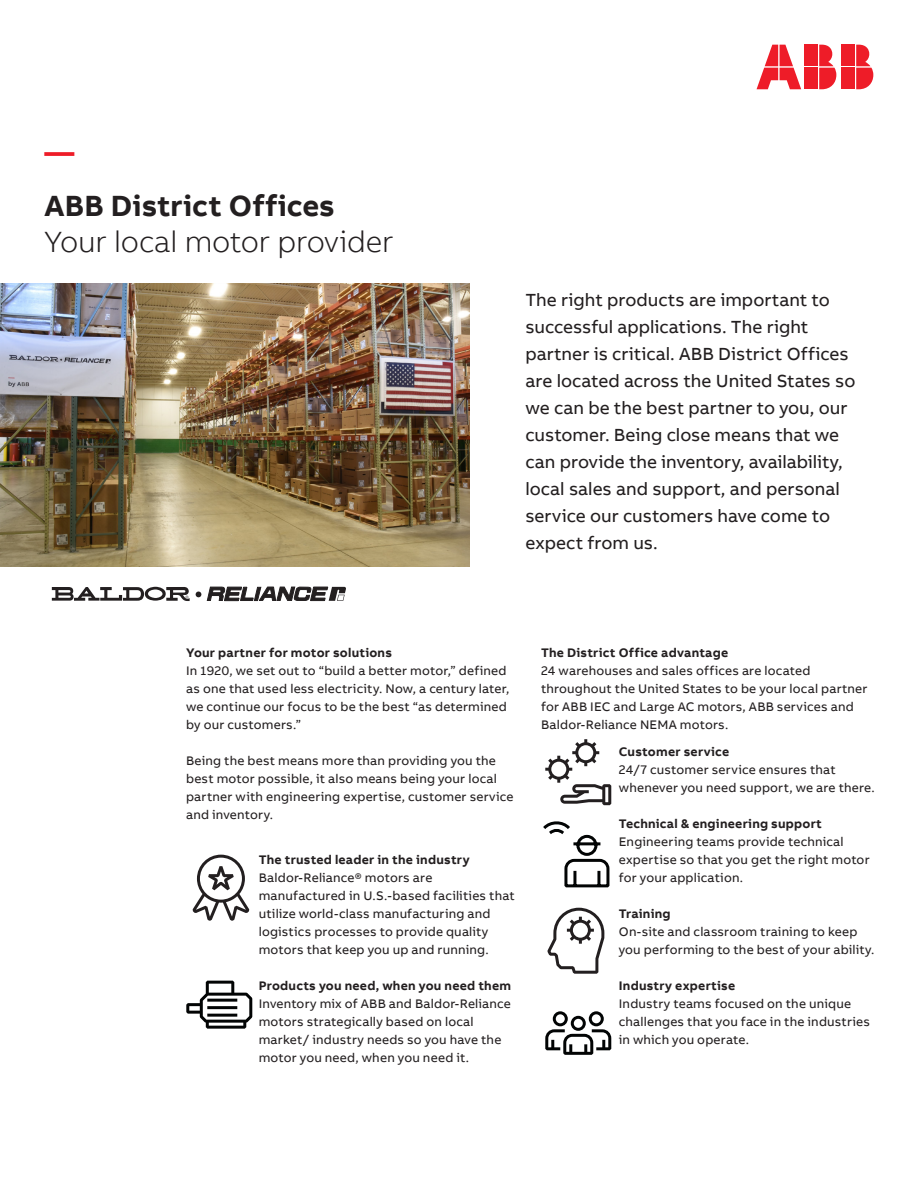
<style>
.page{position:relative;width:918px;height:1188px;background:#fff}
.page>*{position:absolute;margin:0;border:0;box-sizing:border-box;transform-origin:0 0}
.Headline_M_20pt_24pt{font:300 30px "AB Bvoice";letter-spacing:-.005em;color:#231f20}
.Headline_M_20pt_24pt-2{font:700 30px "AB Bvoice";letter-spacing:.005em;color:#231f20}
.Headline_M_20pt_24pt-3{font:700 30px "AB Bvoice";color:#ee1c28}
.Lead_13pt_18pt{font:18px/27px "AB Bvoice";color:#231f20}
.Copytext_8_5pt_12pt{font:12.75px/18px "AB Bvoice";letter-spacing:.015em;color:#231f20}
.Paragraph_Title_8_5p{font:12.75px/18px "AB Bvoice";letter-spacing:.015em;color:#231f20}
.Paragraph_Title_8_5p-2{font:700 12.75px "AB Bvoice";letter-spacing:.02em;color:#231f20}
.Copytext_8_5pt_12pt-2{font:700 12.75px "AB Bvoice";letter-spacing:.02em;color:#231f20}
</style>
<div class="page">
<svg style="left:186px;top:981px;width:66px;height:48px"></svg>
<div style="left:842px;top:45px;width:13px;height:21px;background:#ee1c28"></div>
<div style="left:842px;top:68px;width:13px;height:21px;background:#ee1c28"></div>
<svg style="left:856px;top:45px;width:17px;height:44px"></svg>
<svg style="left:757px;top:45px;width:44px;height:44px"></svg>
<div style="left:805px;top:45px;width:13px;height:21px;background:#ee1c28"></div>
<div style="left:805px;top:68px;width:13px;height:21px;background:#ee1c28"></div>
<svg style="left:819px;top:45px;width:17px;height:44px"></svg>
<svg style="left:52px;top:587px;width:138px;height:14px"></svg>
<svg style="left:196px;top:592px;width:5px;height:5px"></svg>
<svg style="left:207px;top:587px;width:139px;height:14px"></svg>
<img style="left:0;top:283px;width:470px;height:284px">
<svg style="left:543px;top:821px;width:67px;height:67px"></svg>
<svg style="left:545px;top:1011px;width:66px;height:44px"></svg>
<svg style="left:548px;top:908px;width:56px;height:66px"></svg>
<svg style="left:545px;top:739px;width:66px;height:66px"></svg>
<svg style="left:193px;top:855px;width:56px;height:66px"></svg>
<p class="Headline_M_20pt_24pt-3" style="left:45px;top:132px;width:31px">—</p>
<p class="Headline_M_20pt_24pt-2" style="left:45px;top:186px;width:292px">ABB District Offices</p>
<p class="Headline_M_20pt_24pt" style="left:45px;top:224px;width:351px">Your local motor provider</p>
<p class="Lead_13pt_18pt" style="left:525px;top:286px;width:331px">The right products are important to successful applications. The right partner is critical. ABB District Offices are located across the United States so we can be the best partner to you, our customer. Being close means that we can provide the inventory, availability, local sales and support, and personal service our customers have come to expect from us.</p>
<p class="Paragraph_Title_8_5p-2" style="left:186px;top:644px;width:207px">Your partner for motor solutions</p>
<p class="Paragraph_Title_8_5p" style="left:186px;top:661px;width:325px">In 1920, we set out to “build a better motor,” defined as one that used less electricity. Now, a century later, we continue our focus to be the best “as determined by our customers.”</p>
<p class="Paragraph_Title_8_5p" style="left:186px;top:751px;width:329px">Being the best means more than providing you the best motor possible, it also means being your local partner with engineering expertise, customer service and inventory.</p>
<p class="Paragraph_Title_8_5p-2" style="left:259px;top:851px;width:212px">The trusted leader in the industry</p>
<p class="Copytext_8_5pt_12pt" style="left:259px;top:868px;width:258px">Baldor-Reliance® motors are manufactured in U.S.-based facilities that utilize world-class manufacturing and logistics processes to provide quality motors that keep you up and running.</p>
<p class="Copytext_8_5pt_12pt-2" style="left:259px;top:977px;width:254px">Products you need, when you need them</p>
<p class="Paragraph_Title_8_5p" style="left:259px;top:994px;width:254px">Inventory mix of ABB and Baldor-Reliance motors strategically based on local</p>
<p class="Paragraph_Title_8_5p" style="left:259px;top:1030px;width:244px">market/ industry needs so you have the motor you need, when you need it.</p>
<p class="Paragraph_Title_8_5p-2" style="left:541px;top:644px;width:189px">The District Office advantage</p>
<p class="Copytext_8_5pt_12pt" style="left:541px;top:661px;width:328px">24 warehouses and sales offices are located throughout the United States to be your local partner for ABB IEC and Large AC motors, ABB services and Baldor-Reliance NEMA motors.</p>
<p class="Paragraph_Title_8_5p-2" style="left:619px;top:743px;width:112px">Customer service</p>
<p class="Copytext_8_5pt_12pt" style="left:619px;top:760px;width:258px">24/7 customer service ensures that whenever you need support, we are there.</p>
<p class="Paragraph_Title_8_5p-2" style="left:619px;top:815px;width:205px">Technical &amp; engineering support</p>
<p class="Copytext_8_5pt_12pt" style="left:619px;top:832px;width:252px">Engineering teams provide technical expertise so that you get the right motor for your application.</p>
<p class="Paragraph_Title_8_5p-2" style="left:619px;top:905px;width:53px">Training</p>
<p class="Paragraph_Title_8_5p" style="left:619px;top:922px;width:257px">On-site and classroom training to keep you performing to the best of your ability.</p>
<p class="Paragraph_Title_8_5p-2" style="left:619px;top:977px;width:118px">Industry expertise</p>
<p class="Copytext_8_5pt_12pt" style="left:619px;top:994px;width:253px">Industry teams focused on the unique challenges that you face in the industries in which you operate.</p>
</div>
